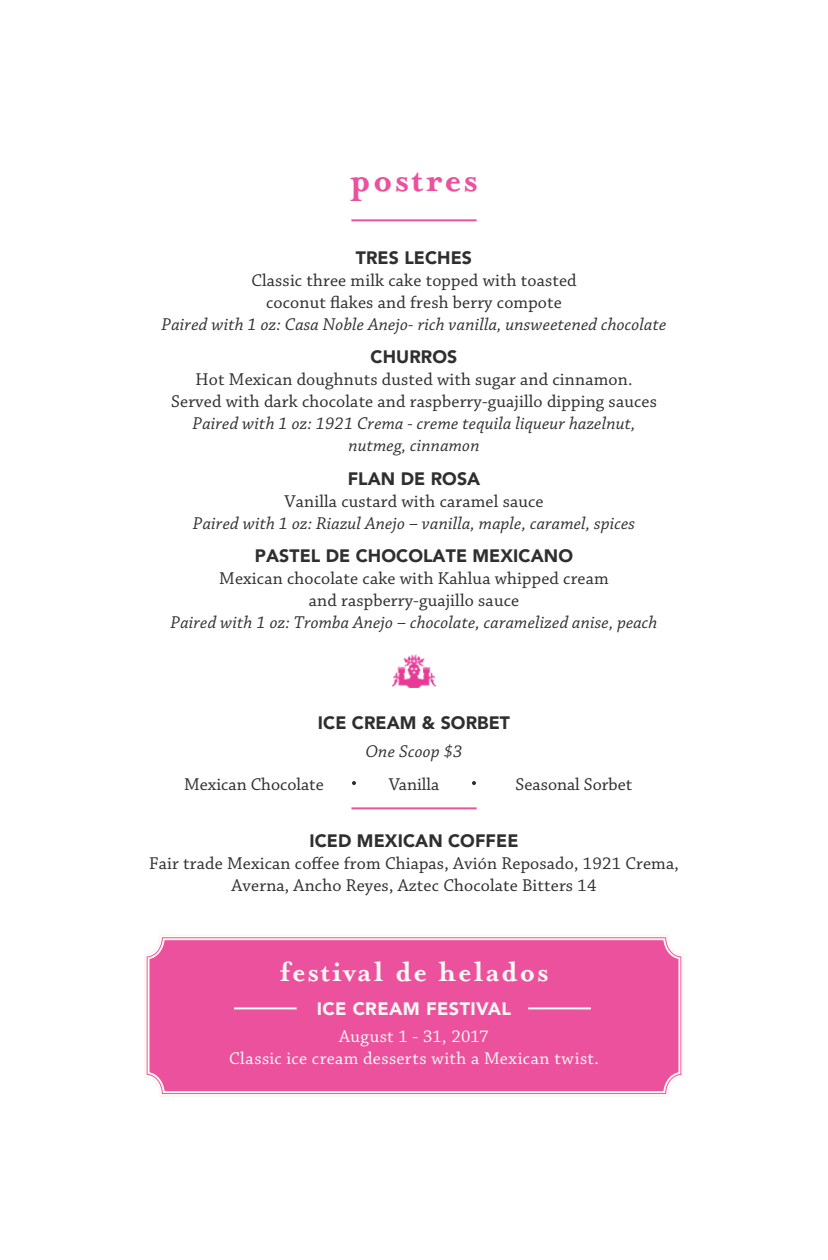
<style>
.page{position:relative;width:828px;height:1260px;background:#fff}
.page>*{position:absolute;margin:0;border:0;box-sizing:border-box;transform-origin:0 0}
.subheader{font:700 40px "Mrs Eaves";letter-spacing:.05em;color:#ec519e}
.t1{font:700 32px "Mrs Eaves";letter-spacing:.05em;color:#fbf8f3}
.body_copy{font:18px/22px "Chaparral Pro";letter-spacing:.01em;color:#2e2f2e;text-align:center}
.body_copy-2{font:italic 18px/22px "Chaparral Pro";letter-spacing:.01em;color:#2e2f2e;text-align:center}
.subheader-2{font:900 18px "Avenir";letter-spacing:.005em;color:#2e2f2e}
.t2{font:18px "Chaparral Pro";letter-spacing:.025em;color:#fbf8f3}
.body_copy-3{font:900 18px "Avenir";letter-spacing:.005em;color:#2e2f2e}
.t3{font:900 18px "Avenir";letter-spacing:.02em;color:#fbf8f3}
.s1{font-style:italic}
.s2{font-style:normal}
</style>
<div class="page">
<hr style="left:351px;top:219px;width:126px;height:2px;background:#ec519e">
<svg style="left:352px;top:781px;width:4px;height:4px"></svg>
<svg style="left:472px;top:781px;width:4px;height:4px"></svg>
<img style="left:392px;top:654px;width:44px;height:34px">
<hr style="left:351px;top:807px;width:126px;height:2px;background:#ec519e">
<svg style="left:144px;top:935px;width:540px;height:162px"></svg>
<div style="left:146px;top:937px;width:535px;height:157px;background:#ec519e"></div>
<hr style="left:234px;top:1007px;width:63px;height:2px;background:#fff">
<hr style="left:528px;top:1007px;width:63px;height:2px;background:#fff">
<p class="subheader" style="left:350px;top:156px;width:129px">postres</p>
<p class="subheader-2" style="left:356px;top:242px;width:118px">TRES LECHES</p>
<p class="body_copy" style="left:162px;top:270px;width:506px">Classic three milk cake topped with toasted<br>coconut flakes and fresh berry compote<br><span class="s1">Paired with 1 oz: Casa Noble Anejo- rich vanilla, unsweetened chocolate</span></p>
<p class="subheader-2" style="left:371px;top:342px;width:88px">CHURROS</p>
<p class="body_copy" style="left:171px;top:369px;width:487px">Hot Mexican doughnuts dusted with sugar and cinnamon.<br>Served with dark chocolate and raspberry-guajillo dipping sauces <span class="s1">Paired with 1 oz: 1921 Crema - creme tequila liqueur hazelnut, nutmeg, cinnamon</span></p>
<p class="body_copy-3" style="left:348px;top:463px;width:134px">FLAN DE ROSA</p>
<p class="body_copy-2" style="left:193px;top:491px;width:444px"><span class="s2">Vanilla custard with caramel sauce<br></span>Paired with 1 oz: Riazul Anejo – vanilla, maple, caramel, spices</p>
<p class="subheader-2" style="left:255px;top:540px;width:320px">PASTEL DE CHOCOLATE MEXICANO</p>
<p class="body_copy" style="left:170px;top:568px;width:489px">Mexican chocolate cake with Kahlua whipped cream<br>and raspberry-guajillo sauce<br><span class="s1">Paired with 1 oz: Tromba Anejo – chocolate, caramelized anise, peach</span></p>
<p class="body_copy-3" style="left:318px;top:708px;width:194px">ICE CREAM &amp; SORBET</p>
<p class="body_copy-2" style="left:365px;top:741px;width:99px">One Scoop $3</p>
<p class="body_copy" style="left:184px;top:774px;width:141px">Mexican Chocolate</p>
<p class="body_copy" style="left:389px;top:774px;width:52px">Vanilla</p>
<p class="body_copy" style="left:516px;top:774px;width:118px">Seasonal Sorbet</p>
<p class="subheader-2" style="left:310px;top:825px;width:210px">ICED MEXICAN COFFEE</p>
<p class="body_copy" style="left:149px;top:853px;width:531px">Fair trade Mexican coffee from Chiapas, Avión Reposado, 1921 Crema,<br>Averna, Ancho Reyes, Aztec Chocolate Bitters 14</p>
<p class="t1" style="left:280px;top:953px;width:270px">festival de helados</p>
<p class="t3" style="left:317px;top:993px;width:196px">ICE CREAM FESTIVAL</p>
<p class="t2" style="left:339px;top:1027px;width:151px">August 1 - 31, 2017</p>
<p class="t2" style="left:229px;top:1049px;width:371px">Classic ice cream desserts with a Mexican twist.</p>
</div>
